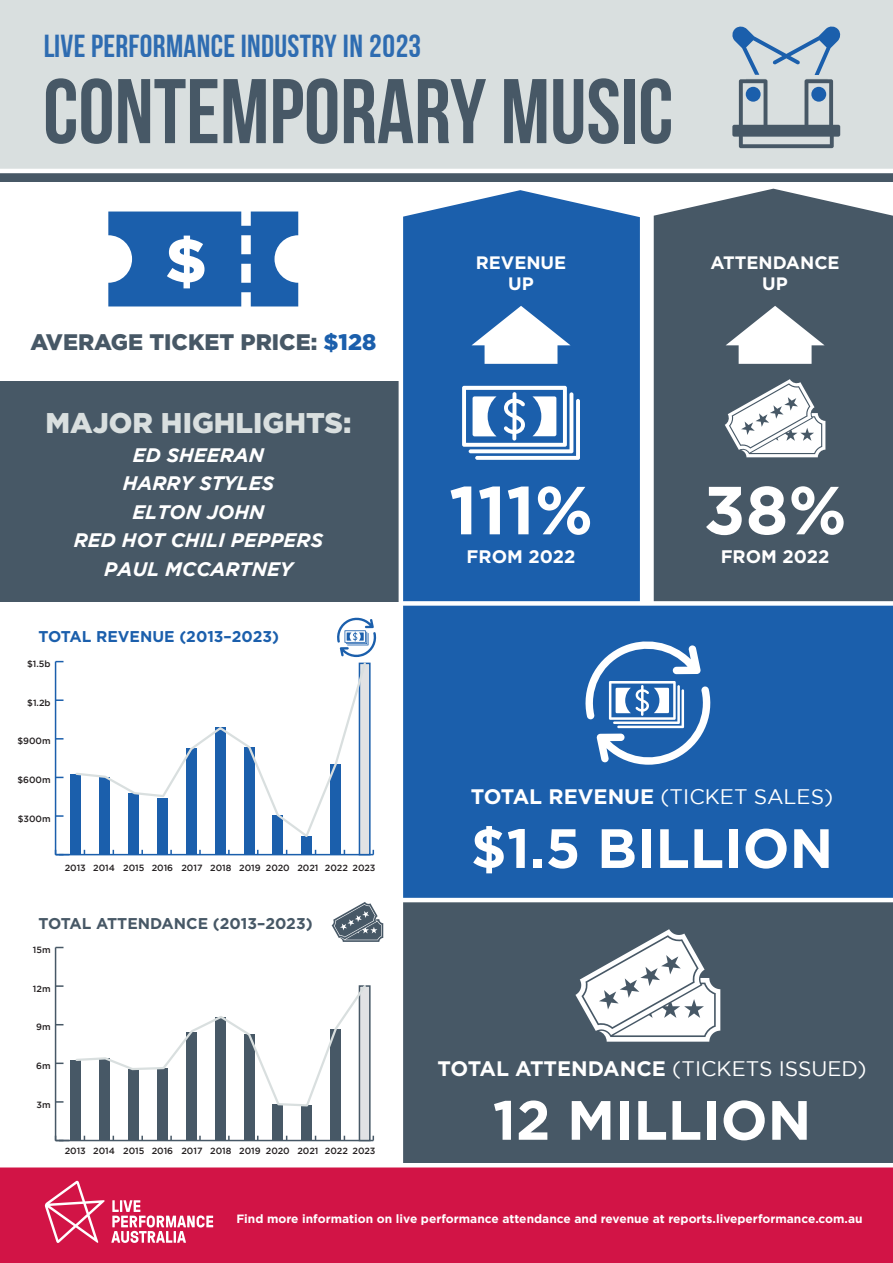
<style>
.page{position:relative;width:893px;height:1263px;background:#fff}
.page>*{position:absolute;margin:0;border:0;box-sizing:border-box;transform-origin:0 0}
.t1{font:91.5px "Bebas Neue";color:#475866}
.t2{font:700 67.8px "Gotham";color:#fff}
.t3{font:900 61.65px "Gotham";color:#fff}
.t4{font:700 55.35px "Gotham";color:#fff}
.t5{font:31.95px "Bebas Neue";letter-spacing:.01em;color:#1b5fac}
.t6{font:900 28.5px "Gotham";color:#d9dfdf}
.t7{font:900 22.5px "Gotham";color:#475866}
.t8{font:700 21px "Gotham";color:#fff}
.t9{font:21px "Gotham";color:#fff}
.t10{font:italic 700 19.5px/28.5px "Gotham";color:#fff;text-align:center}
.t11{font:700 18.15px "Gotham";color:#fff}
.t12{font:700 18px/21.6px "Gotham";color:#fff;text-align:center}
.t13{font:700 15.6px "Gotham";color:#475866}
.t14{font:700 15.6px "Gotham";color:#1b5fac}
.t15{font:700 13.5px "Gotham";color:#fff}
.t16{font:700 12px "Gotham";color:#fff}
.t17{font:500 9px "Gotham";color:#231f20}
.s1{color:#1b5fac}
.s2{font-weight:700}
.s3{font-weight:400}
.s4{font-style:italic}
</style>
<div class="page">
<div style="left:0;top:382px;width:401px;height:220px;background:#475866"></div>
<div style="left:0;top:1165px;width:893px;height:98px;background:#d21446"></div>
<svg style="left:45px;top:1181px;width:168px;height:62px"></svg>
<div style="left:0;top:0;width:893px;height:172px;background:#d9dfdf"></div>
<div style="left:654px;top:189px;width:239px;height:412px;background:#475866"></div>
<div style="left:403px;top:190px;width:237px;height:411px;background:#1b5fac"></div>
<div style="left:401px;top:603px;width:492px;height:297px;background:#1b5fac"></div>
<div style="left:401px;top:900px;width:492px;height:265px;background:#475866"></div>
<div style="left:0;top:171px;width:893px;height:10px;background:#475866"></div>
<svg style="left:585px;top:641px;width:126px;height:124px"></svg>
<hr style="left:0;top:1163px;width:893px;height:4px;background:#fff">
<hr style="left:401px;top:898px;width:492px;height:4px;background:#fff">
<div style="left:401px;top:601px;width:492px;height:5px;background:#fff"></div>
<hr style="left:0;top:169px;width:893px;height:4px;background:#fff">
<hr style="left:399px;top:189px;width:4px;height:976px;background:#fff">
<svg style="left:575px;top:929px;width:145px;height:113px"></svg>
<svg style="left:108px;top:212px;width:190px;height:94px;background:#3974b7"></svg>
<svg style="left:337px;top:617px;width:40px;height:40px"></svg>
<svg style="left:332px;top:902px;width:51px;height:40px"></svg>
<hr style="left:56px;top:854px;width:317px;height:1px;background:#1b5fac">
<hr style="left:55px;top:662px;width:1px;height:193px;background:#1b5fac">
<svg style="left:56px;top:815px;width:8px;height:2px"></svg>
<svg style="left:56px;top:699px;width:8px;height:2px"></svg>
<div style="left:71px;top:774px;width:10px;height:81px;background:#1b5fac"></div>
<div style="left:99px;top:777px;width:11px;height:78px;background:#1b5fac"></div>
<div style="left:128px;top:793px;width:11px;height:62px;background:#1b5fac"></div>
<div style="left:157px;top:798px;width:11px;height:57px;background:#1b5fac"></div>
<div style="left:186px;top:748px;width:11px;height:107px;background:#1b5fac"></div>
<div style="left:215px;top:727px;width:10px;height:128px;background:#1b5fac"></div>
<div style="left:244px;top:747px;width:10px;height:108px;background:#1b5fac"></div>
<div style="left:273px;top:815px;width:10px;height:40px;background:#1b5fac"></div>
<div style="left:302px;top:836px;width:10px;height:19px;background:#1b5fac"></div>
<div style="left:331px;top:764px;width:10px;height:91px;background:#1b5fac"></div>
<div style="left:359px;top:663px;width:12px;height:192px;background:#e1e2e4;border:2px solid #1b5fac"></div>
<svg style="left:56px;top:850px;width:13px;height:4px"></svg>
<hr style="left:56px;top:1140px;width:317px;height:1px;background:#475866">
<hr style="left:55px;top:947px;width:1px;height:193px;background:#475866">
<svg style="left:56px;top:1101px;width:8px;height:2px"></svg>
<svg style="left:56px;top:1062px;width:8px;height:2px"></svg>
<svg style="left:56px;top:985px;width:8px;height:2px"></svg>
<div style="left:71px;top:1060px;width:10px;height:80px;background:#475866"></div>
<div style="left:99px;top:1058px;width:11px;height:82px;background:#475866"></div>
<div style="left:128px;top:1069px;width:11px;height:71px;background:#475866"></div>
<div style="left:157px;top:1068px;width:11px;height:72px;background:#475866"></div>
<div style="left:186px;top:1031px;width:11px;height:109px;background:#475866"></div>
<div style="left:215px;top:1017px;width:10px;height:123px;background:#475866"></div>
<div style="left:244px;top:1034px;width:10px;height:106px;background:#475866"></div>
<div style="left:273px;top:1103px;width:10px;height:37px;background:#475866"></div>
<div style="left:302px;top:1105px;width:10px;height:35px;background:#475866"></div>
<div style="left:331px;top:1028px;width:10px;height:112px;background:#475866"></div>
<div style="left:359px;top:985px;width:12px;height:156px;background:#e1e2e4;border:2px solid #475866"></div>
<svg style="left:55px;top:1136px;width:14px;height:5px"></svg>
<svg style="left:75px;top:662px;width:293px;height:177px"></svg>
<svg style="left:75px;top:985px;width:293px;height:123px"></svg>
<svg style="left:462px;top:386px;width:118px;height:74px"></svg>
<svg style="left:725px;top:379px;width:100px;height:78px"></svg>
<svg style="left:472px;top:306px;width:98px;height:58px"></svg>
<svg style="left:726px;top:306px;width:99px;height:58px"></svg>
<svg style="left:732px;top:26px;width:109px;height:122px"></svg>
<h3 class="t5" style="left:43px;top:28px;width:379px">LIVE PERFORMANCE INDUSTRY IN 2023</h3>
<h1 class="t1" style="left:43px;top:61px;width:632px">CONTEMPORARY MUSIC</h1>
<h3 class="t3" style="left:165px;top:225px;width:43px">$</h3>
<h3 class="t7" style="left:30px;top:329px;width:347px">AVERAGE TICKET PRICE: <span class="s1">$128</span></h3>
<h3 class="t6" style="left:45px;top:406px;width:307px">MAJOR HIGHLIGHTS:</h3>
<h3 class="t10" style="left:74px;top:440px;width:251px">ED SHEERAN<br>HARRY STYLES<br>ELTON JOHN<br>RED HOT CHILI PEPPERS<br>PAUL MCCARTNEY</h3>
<h3 class="t14" style="left:38px;top:627px;width:242px">TOTAL REVENUE (2013–2023)</h3>
<p class="t17" style="left:27px;top:659px;width:25px">$1.5b</p>
<p class="t17" style="left:27px;top:697px;width:25px">$1.2b</p>
<p class="t17" style="left:17px;top:736px;width:35px">$900m</p>
<p class="t17" style="left:17px;top:775px;width:35px">$600m</p>
<h3 class="t12" style="left:476px;top:251px;width:92px">REVENUE<br>UP</h3>
<h2 class="t2" style="left:449px;top:471px;width:146px">111%</h2>
<h3 class="t11" style="left:467px;top:546px;width:110px">FROM 2022</h3>
<h3 class="t12" style="left:710px;top:251px;width:131px">ATTENDANCE<br>UP</h3>
<h2 class="t2" style="left:703px;top:471px;width:145px">38%</h2>
<h3 class="t11" style="left:721px;top:546px;width:110px">FROM 2022</h3>
<p class="t17" style="left:18px;top:813px;width:34px">$300m</p>
<p class="t17" style="left:65px;top:863px;width:312px">2013 2014 2015 2016 2017 2018 2019 2020 2021 2022 2023</p>
<h3 class="t13" style="left:38px;top:915px;width:276px">TOTAL ATTENDANCE (2013–2023)</h3>
<p class="t17" style="left:33px;top:945px;width:19px">15m</p>
<p class="t17" style="left:33px;top:983px;width:19px">12m</p>
<p class="t17" style="left:36px;top:1022px;width:16px">9m</p>
<p class="t17" style="left:36px;top:1060px;width:16px">6m</p>
<p class="t17" style="left:36px;top:1099px;width:16px">3m</p>
<p class="t17" style="left:65px;top:1145px;width:312px">2013 2014 2015 2016 2017 2018 2019 2020 2021 2022 2023</p>
<h3 class="t9" style="left:471px;top:785px;width:364px"><span class="s2">TOTAL REVENUE</span> (TICKET SALES)</h3>
<h3 class="t4" style="left:471px;top:816px;width:364px">$1.5 BILLION</h3>
<h3 class="t8" style="left:437px;top:1056px;width:431px">TOTAL ATTENDANCE <span class="s3">(TICKETS ISSUED)</span></h3>
<h3 class="t4" style="left:493px;top:1088px;width:320px">12 MILLION</h3>
<h3 class="t15" style="left:245px;top:1210px;width:596px">Find more information on Live Performance in 2017 at <span class="s4">reports.liveperformance.com.au</span></h3>
<h3 class="t16" style="left:236px;top:1211px;width:628px">Find more information on live performance attendance and revenue at reports.liveperformance.com.au</h3>
</div>
